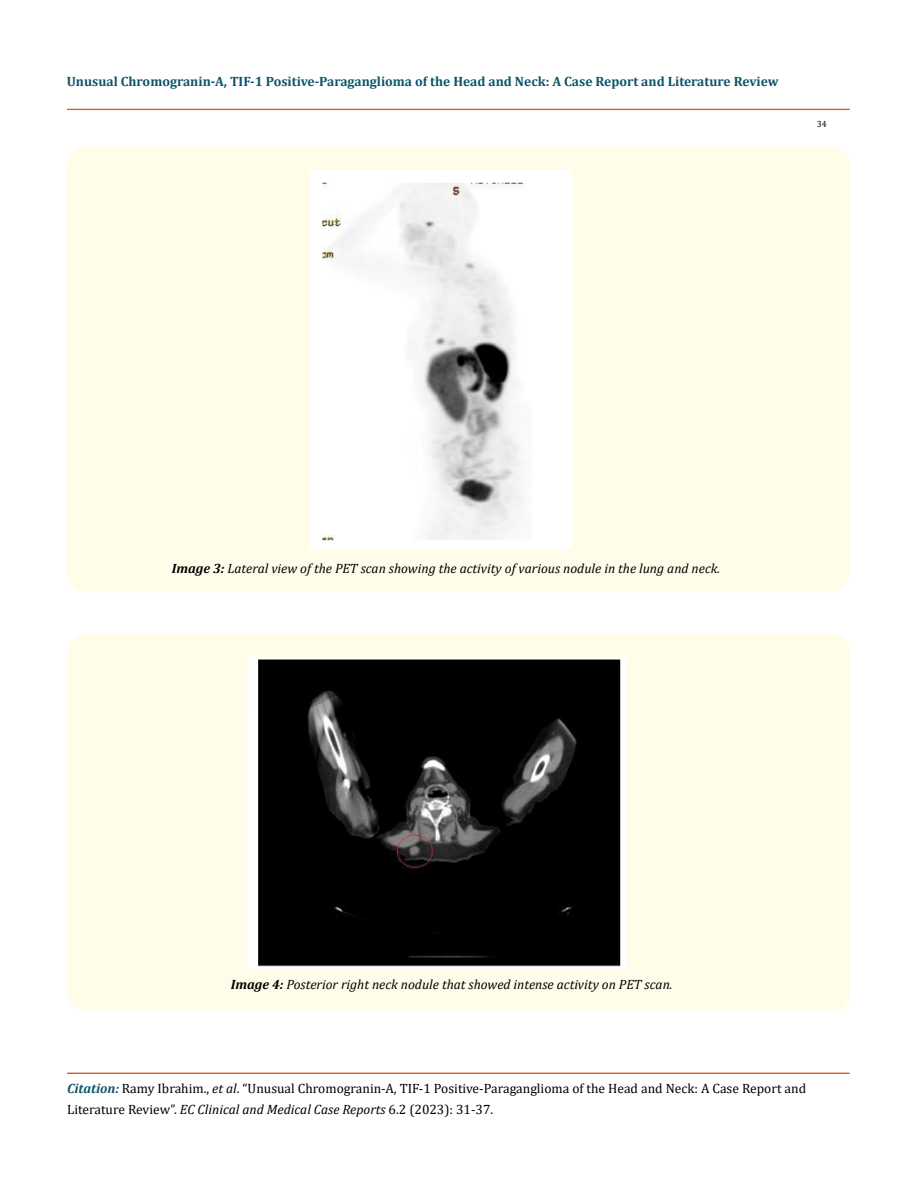
<style>
.page{position:relative;width:917px;height:1188px;background:#fff}
.page>*{position:absolute;margin:0;border:0;box-sizing:border-box;transform-origin:0 0}
.t1{font:13.5px/21px "Cambria";color:#000}
.t2{font:italic 13.5px "Cambria";color:#000}
.t3{font:700 13.5px "Cambria";color:#0e546a}
.t4{font:9px "Cambria";color:#000}
.s1{font-weight:700}
.s2{font-weight:700;font-style:italic;color:#0e546a}
.s3{font-style:italic}
</style>
<div class="page">
<div style="left:67px;top:109px;width:782px;height:1px;border:1px solid #e05d1a"></div>
<div style="left:67px;top:1073px;width:782px;height:1px;border:1px solid #e05d1a"></div>
<div style="left:67px;top:147px;width:782px;height:445px;background:#fffde9;border-radius:18px"></div>
<img style="left:309px;top:170px;width:262px;height:378px">
<div style="left:68px;top:634px;width:782px;height:378px;background:#fffde9;border-radius:18px"></div>
<img style="left:248px;top:658px;width:378px;height:310px">
<p class="t3" style="left:67px;top:72px;width:713px">Unusual Chromogranin-A, TIF-1 Positive-Paraganglioma of the Head and Neck: A Case Report and Literature Review</p>
<p class="t4" style="left:816px;top:118px;width:11px">34</p>
<p class="t2" style="left:172px;top:559px;width:550px"><span class="s1">Image 3:</span> Lateral view of the PET scan showing the activity of various nodule in the lung and neck.</p>
<p class="t2" style="left:231px;top:975px;width:443px"><span class="s1">Image 4:</span> Posterior right neck nodule that showed intense activity on PET scan.</p>
<p class="t1" style="left:67px;top:1078px;width:740px"><span class="s2">Citation:</span> Ramy Ibrahim., <span class="s3">et al</span>. “Unusual Chromogranin-A, TIF-1 Positive-Paraganglioma of the Head and Neck: A Case Report and<br>Literature Review”. <span class="s3">EC Clinical and Medical Case Reports</span> 6.2 (2023): 31-37.</p>
</div>
